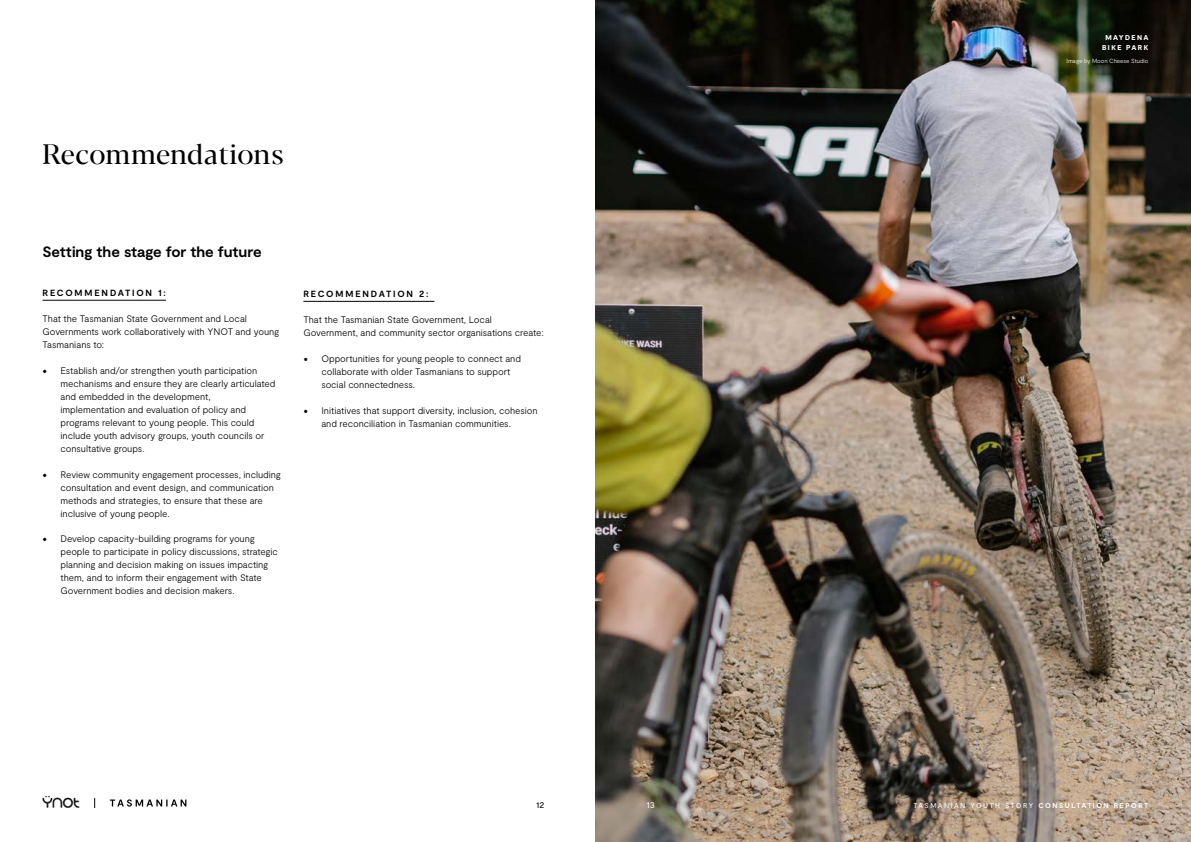
<style>
.page{position:relative;width:1191px;height:842px;background:#fff}
.page>*{position:absolute;margin:0;border:0;box-sizing:border-box;transform-origin:0 0}
.t1{font:28px "Blacker Display";color:#000}
.t2{font:700 15px "Moderat";letter-spacing:-.005em;color:#000}
.t3{font:300 9.5px/13px "Moderat";letter-spacing:-.01em;color:#000}
.t4{font:700 9px "Moderat";letter-spacing:.2em;color:#000}
.t5{font:9px "Moderat";color:#000}
.t6{font:9px "Moderat";color:#fff}
.t7{font:7px "Moderat";letter-spacing:.21em;color:#fff}
.t8{font:900 7px/10px "Moderat";letter-spacing:.195em;color:#fff;text-align:center}
.t9{font:300 6px "Moderat";letter-spacing:-.01em;color:#fff}
.s1{font-family:"Minion Pro";font-weight:400;font-size:12px}
.s2{font-weight:700}
</style>
<div class="page">
<hr style="left:43px;top:300px;width:123px;height:1px;background:#000">
<img style="left:595px;top:0;width:596px;height:842px">
<hr style="left:303px;top:301px;width:131px;height:1px;background:#000">
<svg style="left:110px;top:799px;width:76px;height:7px"></svg>
<img style="left:43px;top:796px;width:36px;height:12px">
<h1 class="t1" style="left:43px;top:140px;width:242px">Recommendations</h1>
<h2 class="t2" style="left:43px;top:243px;width:221px">Setting the stage for the future</h2>
<p class="t4" style="left:43px;top:288px;width:125px">RECOMMENDATION 1:</p>
<p class="t3" style="left:43px;top:312px;width:238px">That the Tasmanian State Government and Local<br>Governments work collaboratively with YNOT and young<br>Tasmanians to:</p>
<p class="t3" style="left:61px;top:364px;width:216px;text-indent:-18px"><span class="s1">•</span> Establish and/or strengthen youth participation mechanisms and ensure they are clearly articulated and embedded in the development, implementation and evaluation of policy and programs relevant to young people. This could include youth advisory groups, youth councils or consultative groups.</p>
<p class="t3" style="left:61px;top:468px;width:222px;text-indent:-18px"><span class="s1">•</span> Review community engagement processes, including consultation and event design, and communication methods and strategies, to ensure that these are inclusive of young people.</p>
<p class="t3" style="left:61px;top:533px;width:219px;text-indent:-18px"><span class="s1">•</span> Develop capacity-building programs for young people to participate in policy discussions, strategic planning and decision making on issues impacting them, and to inform their engagement with State Government bodies and decision makers.</p>
<p class="t4" style="left:303px;top:289px;width:126px">RECOMMENDATION 2:</p>
<p class="t3" style="left:303px;top:313px;width:242px">That the Tasmanian State Government, Local<br>Government, and community sector organisations create:</p>
<p class="t3" style="left:321px;top:352px;width:201px;text-indent:-18px"><span class="s1">•</span> Opportunities for young people to connect and collaborate with older Tasmanians to support social connectedness.</p>
<p class="t3" style="left:321px;top:404px;width:218px;text-indent:-18px"><span class="s1">•</span> Initiatives that support diversity, inclusion, cohesion and reconciliation in Tasmanian communities.</p>
<p class="t8" style="left:1102px;top:33px;width:48px">MAYDENA<br>BIKE PARK</p>
<p class="t9" style="left:1066px;top:57px;width:83px">Image by Moon Cheese Studio</p>
<p class="t5" style="left:536px;top:799px;width:10px">12</p>
<p class="t6" style="left:646px;top:799px;width:10px">13</p>
<p class="t7" style="left:913px;top:801px;width:236px">TASMANIAN YOUTH STORY <span class="s2">CONSULTATION REPORT</span></p>
</div>
